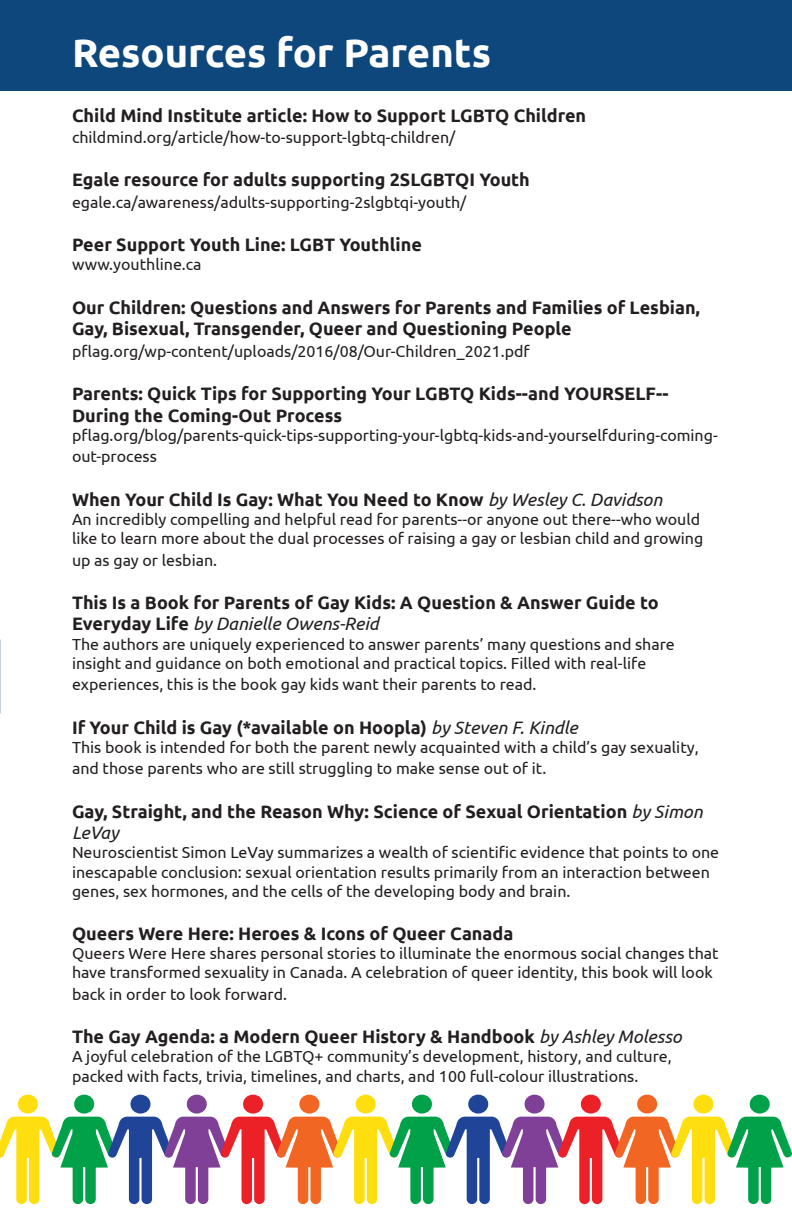
<style>
.page{position:relative;width:792px;height:1224px;background:#fff}
.page>*{position:absolute;margin:0;border:0;box-sizing:border-box;transform-origin:0 0}
.t1{font:700 40px "Ubuntu";color:#fff}
.t2{font:700 18px/21.6px "Ubuntu";color:#231f20}
.t3{font:16px/19.2px "Ubuntu";color:#231f20}
.s1{font-weight:400;font-style:italic}
</style>
<div class="page">
<div style="left:0;top:0;width:792px;height:90px;background:#0d477c"></div>
<div style="left:18px;top:1095px;width:20px;height:19px;background:#ffde0f;border-radius:10px"></div>
<div style="left:74px;top:1095px;width:20px;height:19px;background:#01a14a;border-radius:10px"></div>
<div style="left:131px;top:1095px;width:19px;height:19px;background:#204497;border-radius:10px"></div>
<div style="left:187px;top:1095px;width:20px;height:19px;background:#804098;border-radius:10px"></div>
<div style="left:243px;top:1095px;width:20px;height:19px;background:#ec2027;border-radius:10px"></div>
<div style="left:299px;top:1095px;width:20px;height:19px;background:#f26623;border-radius:10px"></div>
<div style="left:356px;top:1095px;width:20px;height:19px;background:#ffde0f;border-radius:10px"></div>
<div style="left:412px;top:1095px;width:20px;height:19px;background:#01a14a;border-radius:10px"></div>
<div style="left:468px;top:1095px;width:20px;height:19px;background:#204497;border-radius:10px"></div>
<div style="left:525px;top:1095px;width:20px;height:19px;background:#804098;border-radius:10px"></div>
<div style="left:581px;top:1095px;width:20px;height:19px;background:#ec2027;border-radius:10px"></div>
<div style="left:637px;top:1095px;width:20px;height:19px;background:#f26623;border-radius:10px"></div>
<div style="left:693px;top:1095px;width:20px;height:19px;background:#ffde0f;border-radius:10px"></div>
<svg style="left:0;top:1117px;width:792px;height:87px"></svg>
<div style="left:750px;top:1095px;width:20px;height:19px;background:#01a14a;border-radius:10px"></div>
<p class="t1" style="left:72px;top:28px;width:421px">Resources for Parents</p>
<p class="t2" style="left:72px;top:104px;width:516px">Child Mind Institute article: How to Support LGBTQ Children</p>
<p class="t3" style="left:72px;top:127px;width:385px">childmind.org/article/how-to-support-lgbtq-children/</p>
<p class="t2" style="left:72px;top:169px;width:459px">Egale resource for adults supporting 2SLGBTQI Youth</p>
<p class="t3" style="left:72px;top:192px;width:396px">egale.ca/awareness/adults-supporting-2slgbtqi-youth/</p>
<p class="t2" style="left:72px;top:234px;width:351px">Peer Support Youth Line: LGBT Youthline</p>
<p class="t3" style="left:72px;top:255px;width:131px">www.youthline.ca</p>
<p class="t2" style="left:72px;top:296px;width:630px">Our Children: Questions and Answers for Parents and Families of Lesbian,<br>Gay, Bisexual, Transgender, Queer and Questioning People</p>
<p class="t3" style="left:72px;top:341px;width:459px">pflag.org/wp-content/uploads/2016/08/Our-Children_2021.pdf</p>
<p class="t2" style="left:72px;top:383px;width:598px">Parents: Quick Tips for Supporting Your LGBTQ Kids--and YOURSELF--<br>During the Coming-Out Process</p>
<p class="t3" style="left:72px;top:424px;width:647px;line-height:21.6px">pflag.org/blog/parents-quick-tips-supporting-your-lgbtq-kids-and-yourselfduring-coming&shy;out-process</p>
<p class="t2" style="left:72px;top:488px;width:592px">When Your Child Is Gay: What You Need to Know <span class="s1">by Wesley C. Davidson</span></p>
<p class="t3" style="left:72px;top:509px;width:633px">An incredibly compelling and helpful read for parents--or anyone out there--who would like to learn more about the dual processes of raising a gay or lesbian child and growing</p>
<p class="t3" style="left:72px;top:550px;width:147px">up as gay or lesbian.</p>
<p class="t2" style="left:72px;top:591px;width:588px">This Is a Book for Parents of Gay Kids: A Question &amp; Answer Guide to<br>Everyday Life <span class="s1">by Danielle Owens-Reid</span></p>
<p class="t3" style="left:72px;top:634px;width:604px">The authors are uniquely experienced to answer parents’ many questions and share insight and guidance on both emotional and practical topics. Filled with real-life</p>
<p class="t3" style="left:72px;top:675px;width:466px">experiences, this is the book gay kids want their parents to read.</p>
<p class="t2" style="left:72px;top:716px;width:507px">If Your Child is Gay (*available on Hoopla) <span class="s1">by Steven F. Kindle</span></p>
<p class="t3" style="left:72px;top:736px;width:628px;line-height:21.6px">This book is intended for both the parent newly acquainted with a child’s gay sexuality, and those parents who are still struggling to make sense out of it.</p>
<p class="t2" style="left:72px;top:800px;width:632px">Gay, Straight, and the Reason Why: Science of Sexual Orientation <span class="s1">by Simon<br>LeVay</span></p>
<p class="t3" style="left:72px;top:843px;width:649px">Neuroscientist Simon LeVay summarizes a wealth of scientific evidence that points to one inescapable conclusion: sexual orientation results primarily from an interaction between genes, sex hormones, and the cells of the developing body and brain.</p>
<p class="t2" style="left:72px;top:923px;width:443px">Queers Were Here: Heroes &amp; Icons of Queer Canada</p>
<p class="t3" style="left:72px;top:943px;width:648px">Queers Were Here shares personal stories to illuminate the enormous social changes that have transformed sexuality in Canada. A celebration of queer identity, this book will look</p>
<p class="t3" style="left:72px;top:984px;width:217px">back in order to look forward.</p>
<p class="t2" style="left:72px;top:1026px;width:611px">The Gay Agenda: a Modern Queer History &amp; Handbook <span class="s1">by Ashley Molesso</span></p>
<p class="t3" style="left:72px;top:1047px;width:601px">A joyful celebration of the LGBTQ+ community’s development, history, and culture, packed with facts, trivia, timelines, and charts, and 100 full-colour illustrations.</p>
</div>
